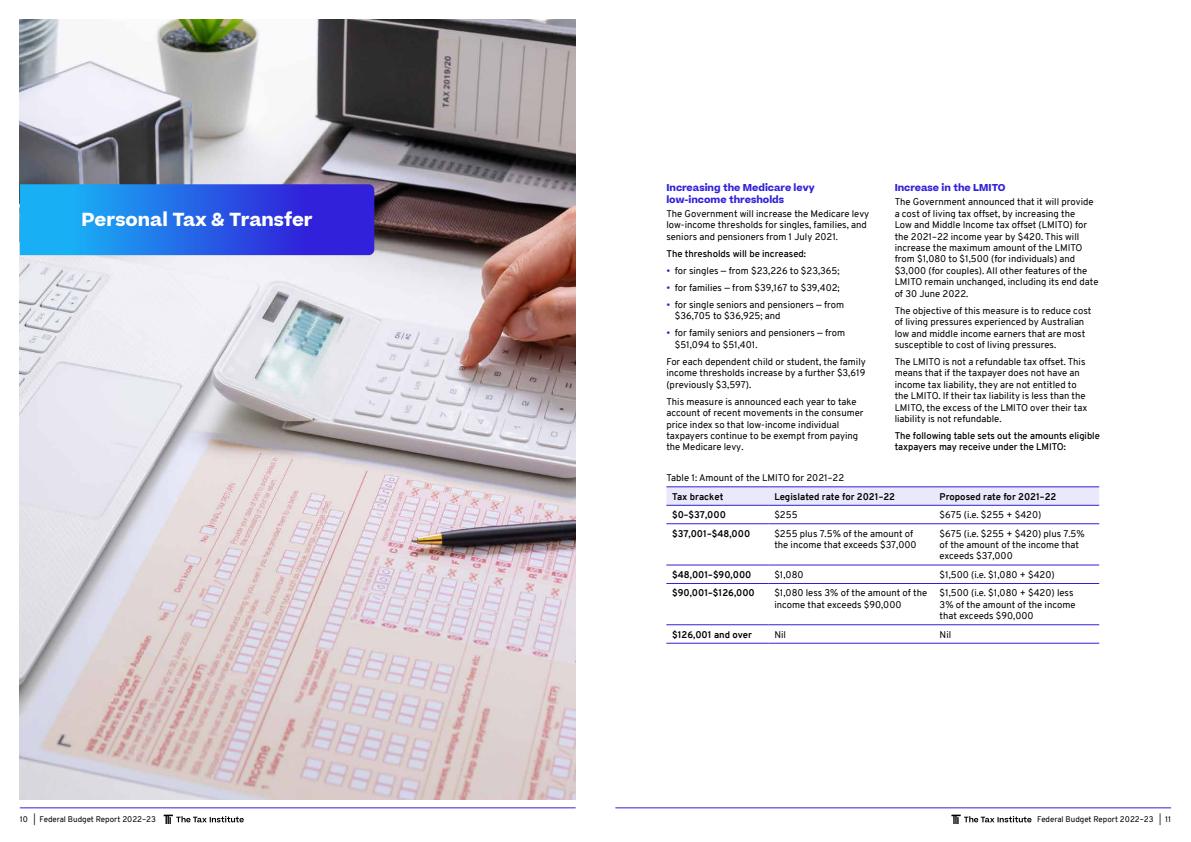
<style>
.page{position:relative;width:1191px;height:842px;background:#fff}
.page>*{position:absolute;margin:0;border:0;box-sizing:border-box;transform-origin:0 0}
.t1{font:700 18px "Beatrice";color:#fff}
.t2{font:9.5px/11.4px "Overpass";color:#000}
.t3{font:700 9.5px "Overpass";color:#000}
.t4{font:600 9.5px/11.4px "Overpass";color:#000}
.t5{font:700 9.5px/11.4px "Beatrice";color:#3021da}
.t6{font:8px "Overpass";color:#000}
.s1{color:#3021da}
</style>
<div class="page">
<hr style="left:615px;top:808px;width:556px;height:1px;background:#3021da">
<svg style="left:951px;top:815px;width:80px;height:9px"></svg>
<hr style="left:20px;top:808px;width:555px;height:1px;background:#3021da">
<svg style="left:163px;top:815px;width:81px;height:9px"></svg>
<img style="left:20px;top:20px;width:555px;height:779px">
<svg style="left:20px;top:184px;width:354px;height:71px;background:#2565e6"></svg>
<div style="left:666px;top:488px;width:433px;height:17px;background:#eae9fb"></div>
<hr style="left:666px;top:487px;width:102px;height:1px;background:#3021da">
<hr style="left:768px;top:487px;width:166px;height:1px;background:#3021da">
<hr style="left:934px;top:487px;width:165px;height:1px;background:#3021da">
<hr style="left:666px;top:505px;width:102px;height:1px;background:#3021da">
<hr style="left:768px;top:505px;width:166px;height:1px;background:#3021da">
<hr style="left:934px;top:505px;width:165px;height:1px;background:#3021da">
<hr style="left:666px;top:523px;width:102px;height:1px;background:#3021da">
<hr style="left:768px;top:523px;width:166px;height:1px;background:#3021da">
<hr style="left:934px;top:523px;width:165px;height:1px;background:#3021da">
<hr style="left:666px;top:565px;width:102px;height:1px;background:#3021da">
<hr style="left:768px;top:565px;width:166px;height:1px;background:#3021da">
<hr style="left:934px;top:565px;width:165px;height:1px;background:#3021da">
<hr style="left:666px;top:583px;width:102px;height:1px;background:#3021da">
<hr style="left:768px;top:583px;width:166px;height:1px;background:#3021da">
<hr style="left:934px;top:583px;width:165px;height:1px;background:#3021da">
<hr style="left:666px;top:624px;width:102px;height:1px;background:#3021da">
<hr style="left:768px;top:624px;width:166px;height:1px;background:#3021da">
<hr style="left:934px;top:624px;width:165px;height:1px;background:#3021da">
<hr style="left:666px;top:643px;width:102px;height:1px;background:#3021da">
<hr style="left:768px;top:643px;width:166px;height:1px;background:#3021da">
<hr style="left:934px;top:643px;width:165px;height:1px;background:#3021da">
<h1 class="t1" style="left:82px;top:207px;width:232px">Personal Tax &amp; Transfer</h1>
<p class="t5" style="left:666px;top:182px;width:150px">Increasing the Medicare levy low-income thresholds</p>
<p class="t2" style="left:666px;top:208px;width:204px">The Government will increase the Medicare levy low-income thresholds for singles, families, and seniors and pensioners from 1 July 2021.</p>
<p class="t4" style="left:666px;top:248px;width:141px">The thresholds will be increased:</p>
<p class="t2" style="left:666px;top:265px;width:175px"><span class="s1">•</span> for singles — from $23,226 to $23,365;</p>
<p class="t2" style="left:666px;top:282px;width:175px"><span class="s1">•</span> for families — from $39,167 to $39,402;</p>
<p class="t2" style="left:675px;top:299px;width:171px;text-indent:-8px"><span class="s1">•</span> for single seniors and pensioners — from $36,705 to $36,925; and</p>
<p class="t2" style="left:675px;top:327px;width:172px;text-indent:-8px"><span class="s1">•</span> for family seniors and pensioners — from $51,094 to $51,401.</p>
<p class="t2" style="left:666px;top:356px;width:201px;text-align:justify">For each dependent child or student, the family income thresholds increase by a further $3,619 (previously $3,597).</p>
<p class="t2" style="left:666px;top:396px;width:199px">This measure is announced each year to take account of recent movements in the consumer price index so that low-income individual taxpayers continue to be exempt from paying the Medicare levy.</p>
<p class="t5" style="left:894px;top:182px;width:112px">Increase in the LMITO</p>
<p class="t2" style="left:894px;top:196px;width:205px">The Government announced that it will provide a cost of living tax offset, by increasing the<br>Low and Middle Income tax offset (LMITO) for the 2021–22 income year by $420. This will increase the maximum amount of the LMITO from $1,080 to $1,500 (for individuals) and $3,000 (for couples). All other features of the LMITO remain unchanged, including its end date of 30 June 2022.</p>
<p class="t2" style="left:894px;top:305px;width:198px">The objective of this measure is to reduce cost of living pressures experienced by Australian low and middle income earners that are most susceptible to cost of living pressures.</p>
<p class="t2" style="left:894px;top:356px;width:194px">The LMITO is not a refundable tax offset. This means that if the taxpayer does not have an income tax liability, they are not entitled to the LMITO. If their tax liability is less than the LMITO, the excess of the LMITO over their tax liability is not refundable.</p>
<p class="t4" style="left:894px;top:430px;width:207px">The following table sets out the amounts eligible taxpayers may receive under the LMITO:</p>
<p class="t2" style="left:666px;top:472px;width:179px">Table 1: Amount of the LMITO for 2021–22</p>
<p class="t3" style="left:672px;top:489px;width:53px">Tax bracket</p>
<p class="t3" style="left:774px;top:489px;width:122px">Legislated rate for 2021–22</p>
<p class="t3" style="left:939px;top:489px;width:118px">Proposed rate for 2021–22</p>
<p class="t3" style="left:672px;top:508px;width:55px">$0–$37,000</p>
<p class="t2" style="left:774px;top:509px;width:25px">$255</p>
<p class="t2" style="left:939px;top:509px;width:103px">$675 (i.e. $255 + $420)</p>
<p class="t3" style="left:672px;top:526px;width:80px">$37,001–$48,000</p>
<p class="t2" style="left:774px;top:528px;width:144px">$255 plus 7.5% of the amount of the income that exceeds $37,000</p>
<p class="t2" style="left:939px;top:528px;width:147px">$675 (i.e. $255 + $420) plus 7.5% of the amount of the income that exceeds $37,000</p>
<p class="t3" style="left:672px;top:568px;width:81px">$48,001–$90,000</p>
<p class="t2" style="left:774px;top:569px;width:31px">$1,080</p>
<p class="t2" style="left:939px;top:569px;width:117px">$1,500 (i.e. $1,080 + $420)</p>
<p class="t3" style="left:672px;top:586px;width:84px">$90,001–$126,000</p>
<p class="t2" style="left:774px;top:587px;width:154px">$1,080 less 3% of the amount of the income that exceeds $90,000</p>
<p class="t2" style="left:939px;top:587px;width:137px">$1,500 (i.e. $1,080 + $420) less<br>3% of the amount of the income that exceeds $90,000</p>
<p class="t3" style="left:672px;top:627px;width:81px">$126,001 and over</p>
<p class="t2" style="left:774px;top:629px;width:13px">Nil</p>
<p class="t2" style="left:939px;top:629px;width:13px">Nil</p>
<p class="t6" style="left:20px;top:814px;width:138px">10 | Federal Budget Report 2022–23</p>
<p class="t6" style="left:1037px;top:814px;width:135px">Federal Budget Report 2022–23 | 11</p>
</div>
